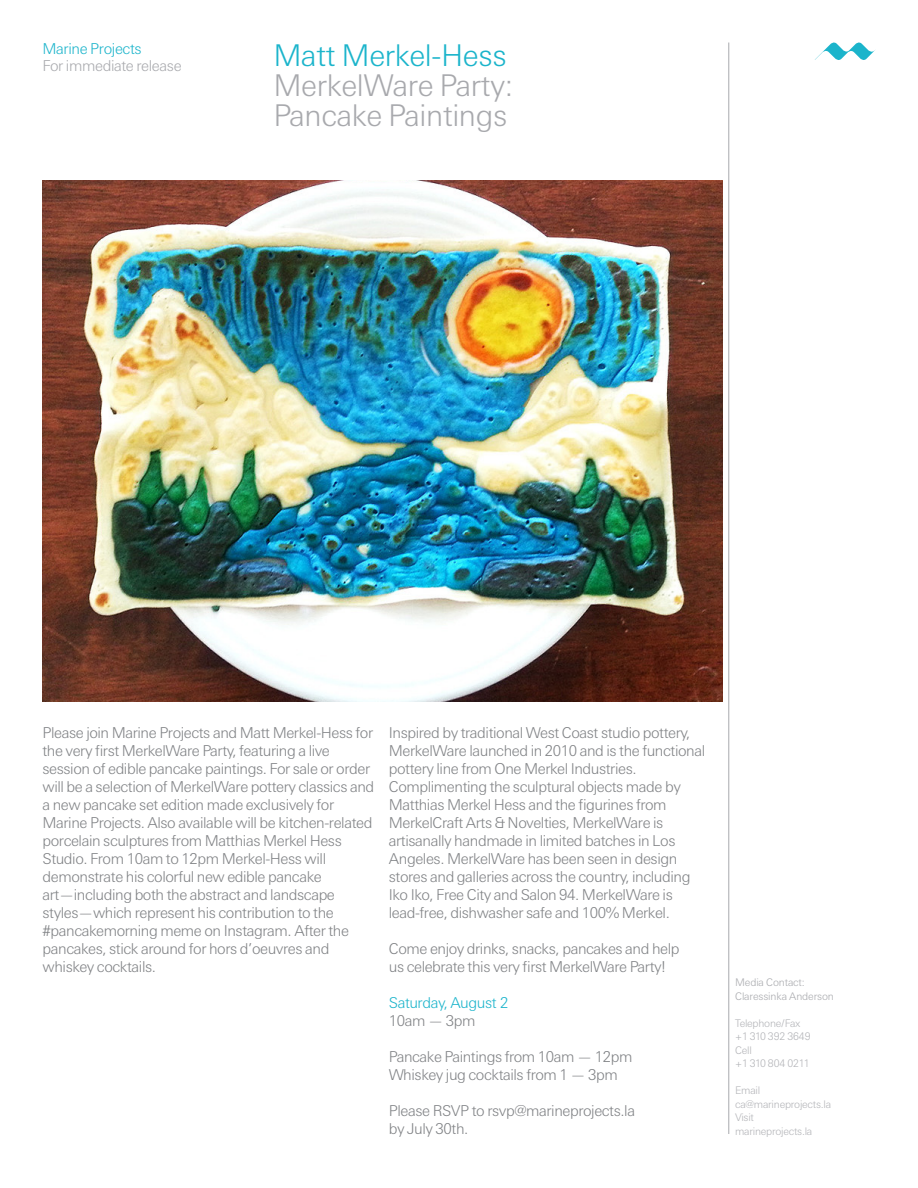
<style>
.page{position:relative;width:918px;height:1188px;background:#fff}
.page>*{position:absolute;margin:0;border:0;box-sizing:border-box;transform-origin:0 0}
.t1{font:300 30px "Linotype Univers Basic";letter-spacing:-.015em;color:#a8a9ad}
.t2{font:300 30px "Linotype Univers Basic";letter-spacing:-.015em;color:#1bb4cb}
.t3{font:300 15px/18px "Linotype Univers Basic";letter-spacing:-.03em;color:#808285}
.t4{font:300 15px "Linotype Univers Basic";letter-spacing:-.025em;color:#1bb4cb}
.t5{font:300 15px "Linotype Univers Basic";letter-spacing:-.025em;color:#a8a9ad}
.t6{font:300 10.5px "Linotype Univers Basic";letter-spacing:-.02em;color:#b2b3b7}
.t7{font:300 10.5px "Linotype Univers Basic";letter-spacing:-.015em;color:#a8a9ad}
</style>
<div class="page">
<svg style="left:815px;top:42px;width:60px;height:18px"></svg>
<hr style="left:729px;top:43px;width:1px;height:1091px;background:#a8a9ad">
<img style="left:43px;top:180px;width:679px;height:522px">
<p class="t4" style="left:43px;top:40px;width:101px">Marine Projects</p>
<p class="t5" style="left:43px;top:57px;width:141px">For immediate release</p>
<p class="t2" style="left:273px;top:38px;width:235px">Matt Merkel-Hess</p>
<p class="t1" style="left:273px;top:68px;width:241px">MerkelWare Party:</p>
<p class="t1" style="left:273px;top:98px;width:235px">Pancake Paintings</p>
<p class="t3" style="left:43px;top:724px;width:333px">Please join Marine Projects and Matt Merkel-Hess for the very first MerkelWare Party, featuring a live session of edible pancake paintings. For sale or order will be a selection of MerkelWare pottery classics and a new pancake set edition made exclusively for Marine Projects. Also available will be kitchen-related porcelain sculptures from Matthias Merkel Hess Studio. From 10am to 12pm Merkel-Hess will demonstrate his colorful new edible pancake</p>
<p class="t3" style="left:43px;top:886px;width:308px">art—including both the abstract and landscape styles—which represent his contribution to the #pancakemorning meme on Instagram. After the pancakes, stick around for hors d’oeuvres and whiskey cocktails.</p>
<p class="t3" style="left:389px;top:724px;width:318px">Inspired by traditional West Coast studio pottery, MerkelWare launched in 2010 and is the functional pottery line from One Merkel Industries.<br>Complimenting the sculptural objects made by Matthias Merkel Hess and the figurines from MerkelCraft Arts &amp; Novelties, MerkelWare is artisanally handmade in limited batches in Los Angeles. MerkelWare has been seen in design</p>
<p class="t3" style="left:389px;top:868px;width:303px">stores and galleries across the country, including</p>
<p class="t3" style="left:389px;top:886px;width:286px">Iko Iko, Free City and Salon 94. MerkelWare is</p>
<p class="t3" style="left:389px;top:904px;width:283px">lead-free, dishwasher safe and 100% Merkel.</p>
<p class="t3" style="left:389px;top:940px;width:292px">Come enjoy drinks, snacks, pancakes and help</p>
<p class="t3" style="left:389px;top:958px;width:279px">us celebrate this very first MerkelWare Party!</p>
<p class="t4" style="left:389px;top:994px;width:121px">Saturday, August 2</p>
<p class="t3" style="left:389px;top:1012px;width:88px">10am — 3pm</p>
<p class="t3" style="left:389px;top:1048px;width:245px">Pancake Paintings from 10am — 12pm</p>
<p class="t3" style="left:389px;top:1066px;width:231px">Whiskey jug cocktails from 1 — 3pm</p>
<p class="t3" style="left:389px;top:1102px;width:248px">Please RSVP to rsvp@marineprojects.la</p>
<p class="t3" style="left:389px;top:1120px;width:81px">by July 30th.</p>
<p class="t7" style="left:735px;top:976px;width:71px">Media Contact:</p>
<p class="t7" style="left:735px;top:990px;width:100px">Claressinka Anderson</p>
<p class="t6" style="left:735px;top:1017px;width:67px">Telephone/Fax</p>
<p class="t6" style="left:735px;top:1030px;width:77px">+1 310 392 3649</p>
<p class="t6" style="left:735px;top:1044px;width:18px">Cell</p>
<p class="t6" style="left:735px;top:1057px;width:76px">+1 310 804 0211</p>
<p class="t6" style="left:735px;top:1084px;width:27px">Email</p>
<p class="t6" style="left:735px;top:1098px;width:97px">ca@marineprojects.la</p>
<p class="t6" style="left:735px;top:1111px;width:20px">Visit</p>
<p class="t6" style="left:735px;top:1125px;width:79px">marineprojects.la</p>
</div>
